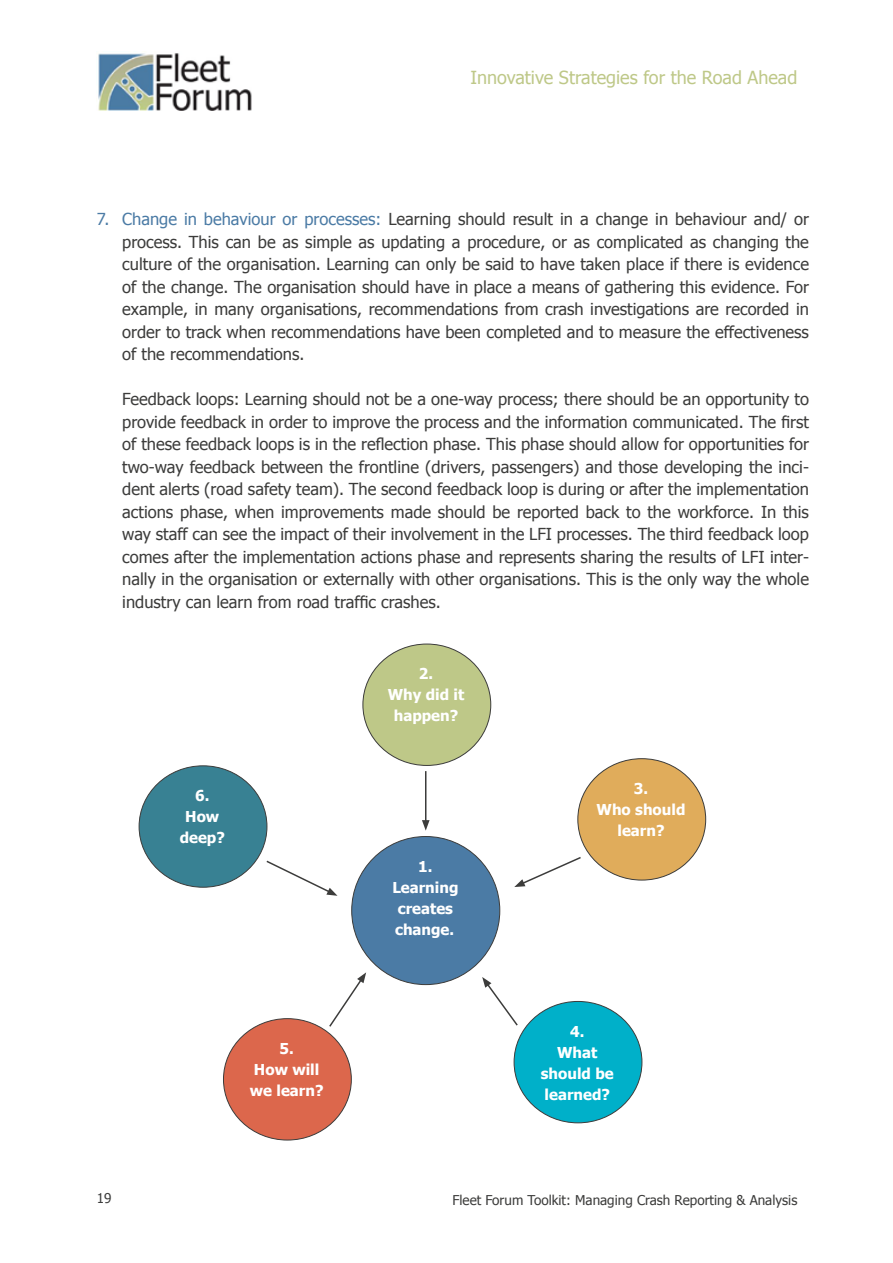
<style>
.page{position:relative;width:893px;height:1263px;background:#fff}
.page>*{position:absolute;margin:0;border:0;box-sizing:border-box;transform-origin:0 0}
.t1{font:18px "Tahoma";color:#bec888}
.t2{font:16.5px/22.5px "Tahoma";color:#3c3c3b;text-align:justify}
.t3{font:700 15px/21px "Tahoma";color:#fff;text-align:center}
.t4{font:13.5px "Tahoma";color:#3c3c3b}
.s1{color:#4b7ba5}
</style>
<div class="page">
<img style="left:98px;top:53px;width:154px;height:57px">
<div style="left:352px;top:836px;width:148px;height:148px;background:#4b7ba5;border-radius:50%"></div>
<div style="left:363px;top:644px;width:128px;height:121px;background:#bec888;border-radius:50%"></div>
<div style="left:578px;top:759px;width:128px;height:121px;background:#e0ac5b;border-radius:50%"></div>
<div style="left:514px;top:1001px;width:128px;height:122px;background:#00b0c9;border-radius:50%"></div>
<div style="left:223px;top:1019px;width:128px;height:121px;background:#dc674c;border-radius:50%"></div>
<div style="left:139px;top:766px;width:128px;height:121px;background:#388193;border-radius:50%"></div>
<hr style="left:425px;top:771px;width:1px;height:51px;background:#3c3c3b">
<svg style="left:422px;top:820px;width:8px;height:11px"></svg>
<svg style="left:514px;top:857px;width:67px;height:30px"></svg>
<svg style="left:482px;top:977px;width:36px;height:49px"></svg>
<svg style="left:329px;top:972px;width:37px;height:55px"></svg>
<svg style="left:266px;top:860px;width:71px;height:36px"></svg>
<p class="t1" style="left:470px;top:65px;width:328px">Innovative Strategies for the Road Ahead</p>
<p class="t2" style="left:122px;top:207px;width:688px;text-indent:-25px"><span class="s1">7. Change in behaviour or processes:</span> Learning should result in a change in behaviour and/ or process. This can be as simple as updating a procedure, or as complicated as changing the culture of the organisation. Learning can only be said to have taken place if there is evidence of the change. The organisation should have in place a means of gathering this evidence. For example, in many organisations, recommendations from crash investigations are recorded in order to track when recommendations have been completed and to measure the effectiveness of the recommendations.</p>
<p class="t2" style="left:122px;top:387px;width:688px">Feedback loops: Learning should not be a one-way process; there should be an opportunity to provide feedback in order to improve the process and the information communicated. The first of these feedback loops is in the reflection phase. This phase should allow for opportunities for two-way feedback between the frontline (drivers, passengers) and those developing the inci&shy;dent alerts (road safety team). The second feedback loop is during or after the implementation actions phase, when improvements made should be reported back to the workforce. In this way staff can see the impact of their involvement in the LFI processes. The third feedback loop comes after the implementation actions phase and represents sharing the results of LFI inter&shy;nally in the organisation or externally with other organisations. This is the only way the whole industry can learn from road traffic crashes.</p>
<p class="t3" style="left:180px;top:784px;width:47px">6.<br>How deep?</p>
<p class="t3" style="left:250px;top:1037px;width:75px">5.<br>How will we learn?</p>
<p class="t3" style="left:388px;top:662px;width:78px">2.<br>Why did it happen?</p>
<p class="t3" style="left:392px;top:855px;width:68px">1.<br>Learning creates change.</p>
<p class="t3" style="left:597px;top:777px;width:90px">3.<br>Who should learn?</p>
<p class="t3" style="left:541px;top:1020px;width:74px">4.<br>What should be learned?</p>
<p class="t4" style="left:97px;top:1189px;width:16px">19</p>
<p class="t4" style="left:452px;top:1191px;width:346px">Fleet Forum Toolkit: Managing Crash Reporting &amp; Analysis</p>
</div>
